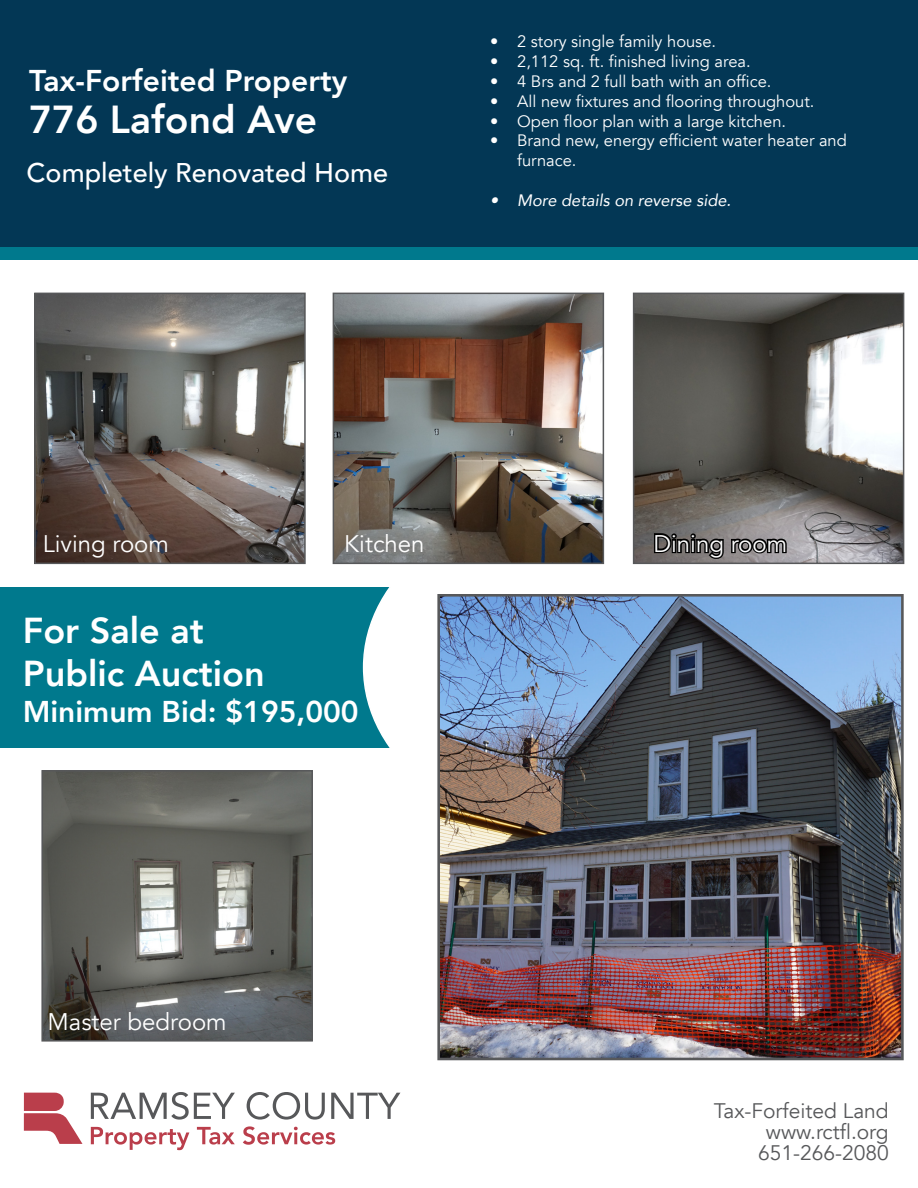
<style>
.page{position:relative;width:918px;height:1188px;background:#fff}
.page>*{position:absolute;margin:0;border:0;box-sizing:border-box;transform-origin:0 0}
.t1{font:800 39px "Avenir LT Com";color:#fff}
.t2{font:800 36px "Avenir LT Com";color:#fff}
.t3{font:800 30px "Avenir LT Com";color:#fff}
.t4{font:500 27px "Avenir LT Com";color:#fff}
.t5{font:24px "Avenir LT Com";color:#fff}
.t6{font:21px "Avenir LT Com";color:#57585a}
.t7{font:16.5px/19.8px "Avenir LT Com";color:#fff}
.t8{font:italic 16.5px "Avenir LT Com";color:#fff}
</style>
<div class="page">
<div style="left:0;top:232px;width:918px;height:28px;background:#00798d"></div>
<div style="left:0;top:587px;width:484px;height:160px;background:#00798d"></div>
<div style="left:364px;top:502px;width:424px;height:331px;background:#fff;border-radius:50%"></div>
<img style="left:441px;top:598px;width:459px;height:458px">
<div style="left:437px;top:594px;width:467px;height:466px;border:3px solid #57585a"></div>
<div style="left:0;top:0;width:918px;height:246px;background:#033755"></div>
<img style="left:44px;top:773px;width:266px;height:266px">
<div style="left:41px;top:770px;width:272px;height:272px;border:2px solid #57585a"></div>
<img style="left:37px;top:296px;width:266px;height:265px">
<div style="left:34px;top:293px;width:272px;height:271px;border:2px solid #57585a"></div>
<img style="left:336px;top:296px;width:265px;height:265px">
<div style="left:333px;top:293px;width:271px;height:271px;border:2px solid #57585a"></div>
<img style="left:636px;top:296px;width:265px;height:265px">
<div style="left:633px;top:293px;width:271px;height:271px;border:2px solid #57585a"></div>
<svg style="left:652px;top:531px;width:136px;height:30px;background:#575454"></svg>
<svg style="left:24px;top:1093px;width:58px;height:51px"></svg>
<svg style="left:91px;top:1092px;width:144px;height:28px"></svg>
<svg style="left:247px;top:1092px;width:78px;height:28px"></svg>
<svg style="left:331px;top:1093px;width:69px;height:26px"></svg>
<svg style="left:91px;top:1127px;width:98px;height:23px"></svg>
<svg style="left:197px;top:1127px;width:38px;height:18px"></svg>
<svg style="left:243px;top:1126px;width:92px;height:19px"></svg>
<p class="t3" style="left:29px;top:63px;width:320px">Tax-Forfeited Property</p>
<p class="t1" style="left:29px;top:97px;width:290px">776 Lafond Ave</p>
<p class="t4" style="left:27px;top:157px;width:363px">Completely Renovated Home</p>
<p class="t7" style="left:490px;top:32px;width:227px">• 2 story single family house.</p>
<p class="t7" style="left:490px;top:52px;width:262px">• 2,112 sq. ft. finished living area.</p>
<p class="t7" style="left:490px;top:72px;width:283px">• 4 Brs and 2 full bath with an office.</p>
<p class="t7" style="left:490px;top:92px;width:326px">• All new fixtures and flooring throughout.</p>
<p class="t7" style="left:490px;top:111px;width:297px">• Open floor plan with a large kitchen.</p>
<p class="t7" style="left:517px;top:131px;width:331px;text-indent:-27px">• Brand new, energy efficient water heater and furnace.</p>
<p class="t8" style="left:490px;top:190px;width:243px">• More details on reverse side.</p>
<p class="t5" style="left:43px;top:530px;width:128px">Living room</p>
<p class="t5" style="left:344px;top:530px;width:82px">Kitchen</p>
<p class="t5" style="left:653px;top:529px;width:135px">Dining room</p>
<p class="t2" style="left:23px;top:609px;width:183px">For Sale at</p>
<p class="t2" style="left:23px;top:652px;width:244px">Public Auction</p>
<p class="t3" style="left:23px;top:694px;width:337px">Minimum Bid: $195,000</p>
<p class="t5" style="left:48px;top:1007px;width:181px">Master bedroom</p>
<p class="t6" style="left:714px;top:1099px;width:176px">Tax-Forfeited Land</p>
<p class="t6" style="left:766px;top:1120px;width:124px">www.rctfl.org</p>
<p class="t6" style="left:758px;top:1141px;width:132px">651-266-2080</p>
</div>
